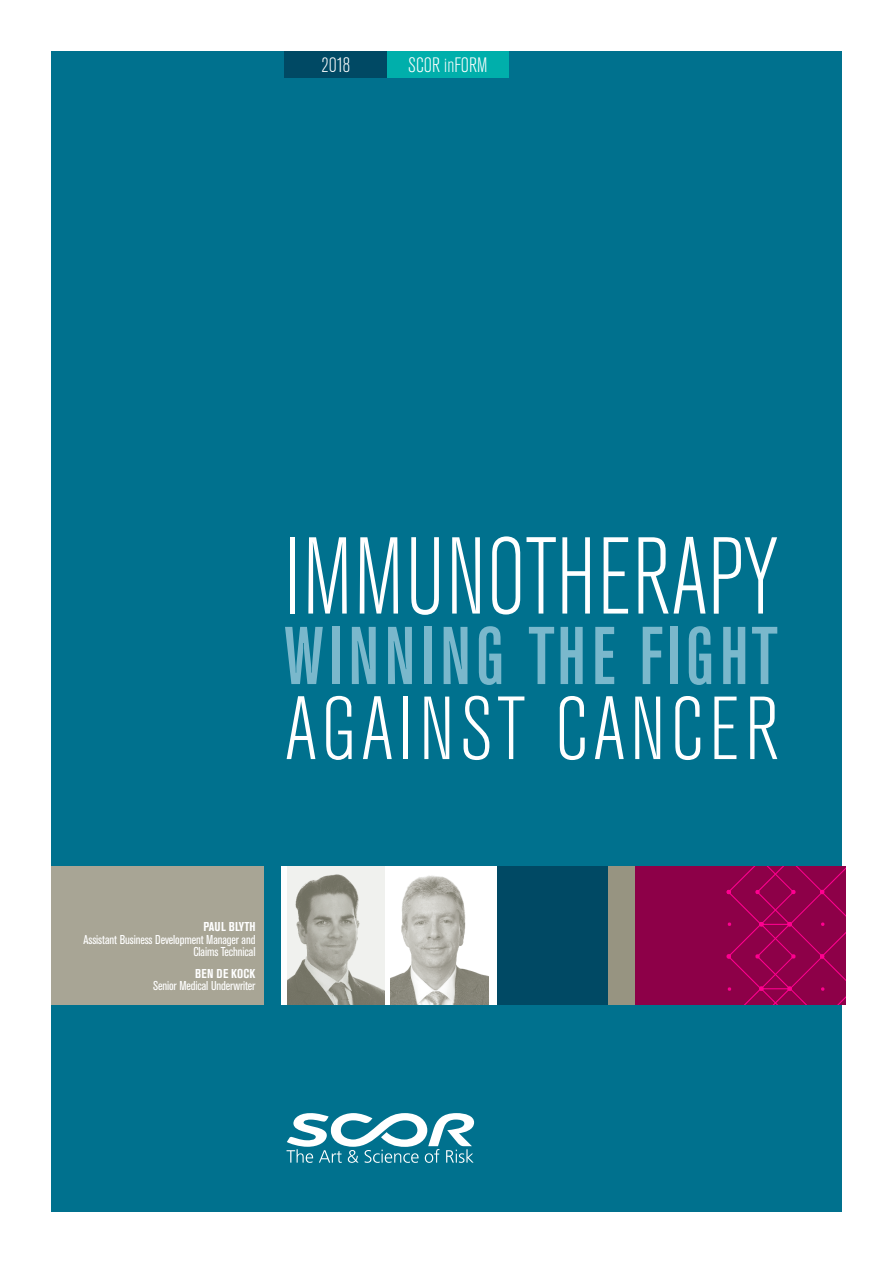
<style>
.page{position:relative;width:893px;height:1263px;background:#fff}
.page>*{position:absolute;margin:0;border:0;box-sizing:border-box;transform-origin:0 0}
.t1{font:300 condensed 108px "Akzidenz Grotesk BE";letter-spacing:.02em;color:#fff;scale:.91 1}
.t2{font:300 condensed 88.5px "Akzidenz Grotesk BE";letter-spacing:.05em;color:#fff}
.t3{font:500 condensed 81px "Akzidenz Grotesk BE";letter-spacing:.07em;color:#7ab8cc}
.t4{font:300 condensed 20.7px "Akzidenz Grotesk BE";color:#fff}
.t5{font:condensed 12.75px/12.8px "Akzidenz Grotesk BE";letter-spacing:-.01em;color:#fff;text-align:right}
.s1{font-weight:700}
</style>
<div class="page">
<div style="left:51px;top:51px;width:791px;height:1161px;background:#00718e"></div>
<div style="left:281px;top:866px;width:216px;height:139px;background:#fff"></div>
<div style="left:51px;top:866px;width:213px;height:139px;background:#a8a595"></div>
<div style="left:497px;top:866px;width:111px;height:139px;background:#004964"></div>
<div style="left:608px;top:866px;width:28px;height:139px;background:#979481"></div>
<div style="left:636px;top:866px;width:210px;height:138px;background:#8d0048"></div>
<svg style="left:726px;top:866px;width:120px;height:138px"></svg>
<svg style="left:287px;top:1113px;width:187px;height:50px"></svg>
<img style="left:287px;top:866px;width:97px;height:139px">
<img style="left:391px;top:875px;width:97px;height:130px">
<div style="left:387px;top:51px;width:122px;height:26px;background:#00afab"></div>
<div style="left:285px;top:51px;width:102px;height:26px;background:#004964"></div>
<p class="t4" style="left:322px;top:54px;width:30px">2018</p>
<p class="t4" style="left:408px;top:54px;width:81px">SCOR inFORM</p>
<p class="t1" style="left:284px;top:518px;width:544px">IMMUNOTHERAPY</p>
<p class="t3" style="left:284px;top:611px;width:495px">WINNING THE FIGHT</p>
<p class="t2" style="left:284px;top:681px;width:495px">AGAINST CANCER</p>
<p class="t5" style="left:84px;top:920px;width:173px"><span class="s1">PAUL BLYTH<br></span>Assistant Business Development Manager and<br>Claims Technical</p>
<p class="t5" style="left:153px;top:967px;width:104px"><span class="s1">BEN DE KOCK<br></span>Senior Medical Underwriter</p>
</div>
